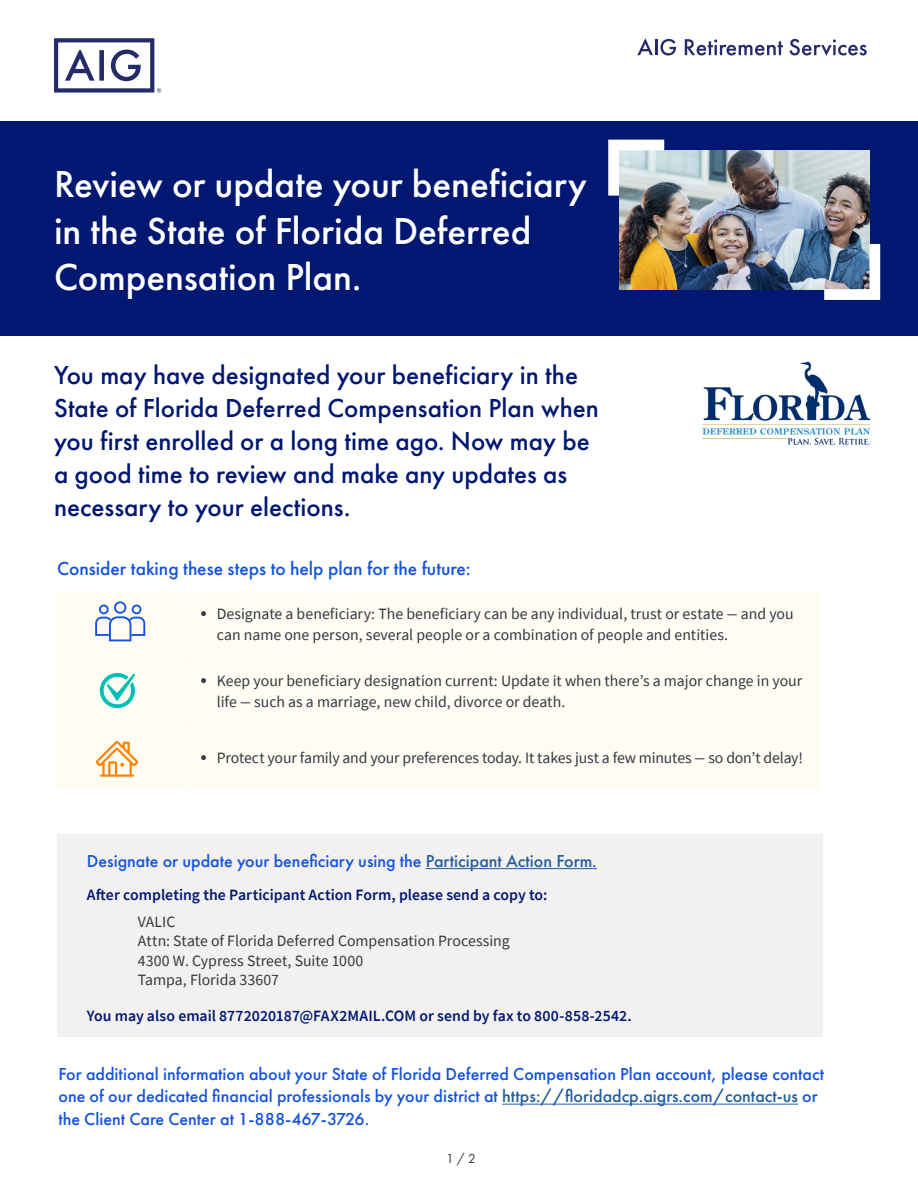
<style>
.page{position:relative;width:918px;height:1188px;background:#fff}
.page>*{position:absolute;margin:0;border:0;box-sizing:border-box;transform-origin:0 0}
.t1{font:500 39px/46.5px "Futura PT";color:#fff}
.t2{font:500 27px/33px "Futura PT";color:#001871}
.t3{font:500 19.5px "Futura PT";color:#1352de}
.t4{font:500 18px/22.5px "Futura PT";color:#1352de}
.t5{font:15.75px/19.5px "Source Sans Pro";color:#343741}
.t6{font:600 15.75px "Source Sans Pro";color:#001871}
.t7{font:13.5px "Futura PT";color:#343741}
.s1{font-size:21px}
.s2{color:#215e9e}
</style>
<div class="page">
<div style="left:0;top:122px;width:918px;height:214px;background:#001871"></div>
<img style="left:620px;top:150px;width:249px;height:139px">
<svg style="left:824px;top:244px;width:56px;height:56px;background:#93a7bb"></svg>
<svg style="left:608px;top:140px;width:56px;height:56px;background:#d0d9dc"></svg>
<svg style="left:637px;top:38px;width:39px;height:17px"></svg>
<svg style="left:685px;top:39px;width:98px;height:16px"></svg>
<svg style="left:790px;top:39px;width:77px;height:17px"></svg>
<svg style="left:54px;top:38px;width:107px;height:55px"></svg>
<img style="left:702px;top:361px;width:169px;height:84px">
<div style="left:57px;top:835px;width:765px;height:202px;background:#f3f1ef"></div>
<hr style="left:426px;top:868px;width:166px;height:1px;background:#215e9e">
<div style="left:56px;top:592px;width:764px;height:197px;background:#fefcf3"></div>
<hr style="left:186px;top:592px;width:2px;height:64px;background:#fff">
<hr style="left:187px;top:656px;width:634px;height:2px;background:#fff">
<hr style="left:186px;top:658px;width:2px;height:66px;background:#fff">
<hr style="left:54px;top:724px;width:133px;height:1px;background:#fff">
<hr style="left:187px;top:724px;width:634px;height:1px;background:#fff">
<hr style="left:186px;top:725px;width:2px;height:65px;background:#fff">
<hr style="left:54px;top:656px;width:133px;height:2px;background:#fff">
<svg style="left:95px;top:601px;width:50px;height:40px"></svg>
<svg style="left:100px;top:673px;width:35px;height:35px"></svg>
<svg style="left:96px;top:741px;width:42px;height:36px"></svg>
<hr style="left:502px;top:1104px;width:296px;height:1px;background:#215e9e">
<h1 class="t1" style="left:54px;top:161px;width:535px">Review or update your beneficiary in the State of Florida Deferred<br>Compensation Plan.</h1>
<h2 class="t2" style="left:54px;top:358px;width:547px">You may have designated your beneficiary in the State of Florida Deferred Compensation Plan when you first enrolled or a long time ago. Now may be a good time to review and make any updates as necessary to your elections.</h2>
<p class="t3" style="left:57px;top:557px;width:415px">Consider taking these steps to help plan for the future:</p>
<p class="t5" style="left:217px;top:604px;width:578px;line-height:21px;text-indent:-16px"><span class="s1">•</span> Designate a beneficiary: The beneficiary can be any individual, trust or estate — and you can name one person, several people or a combination of people and entities.</p>
<p class="t5" style="left:217px;top:670px;width:587px;line-height:21px;text-indent:-16px"><span class="s1">•</span> Keep your beneficiary designation current: Update it when there’s a major change in your life — such as a marriage, new child, divorce or death.</p>
<p class="t5" style="left:200px;top:748px;width:604px"><span class="s1">•</span> Protect your family and your preferences today. It takes just a few minutes — so don’t delay!</p>
<p class="t4" style="left:87px;top:850px;width:511px">Designate or update your beneficiary using the <span class="s2">Participant Action Form</span>.</p>
<p class="t6" style="left:87px;top:884px;width:462px">After completing the Participant Action Form, please send a copy to:</p>
<p class="t5" style="left:138px;top:912px;width:373px">VALIC<br>Attn: State of Florida Deferred Compensation Processing<br>4300 W. Cypress Street, Suite 1000<br>Tampa, Florida 33607</p>
<p class="t6" style="left:87px;top:1005px;width:546px">You may also email 8772020187@FAX2MAIL.COM or send by fax to 800-858-2542.</p>
<p class="t4" style="left:58px;top:1063px;width:767px">For additional information about your State of Florida Deferred Compensation Plan account, please contact one of our dedicated financial professionals by your district at <span class="s2">https://floridadcp.aigrs.com/contact-us</span> or the Client Care Center at 1-888-467-3726.</p>
<p class="t7" style="left:446px;top:1150px;width:31px">1 / 2</p>
</div>
